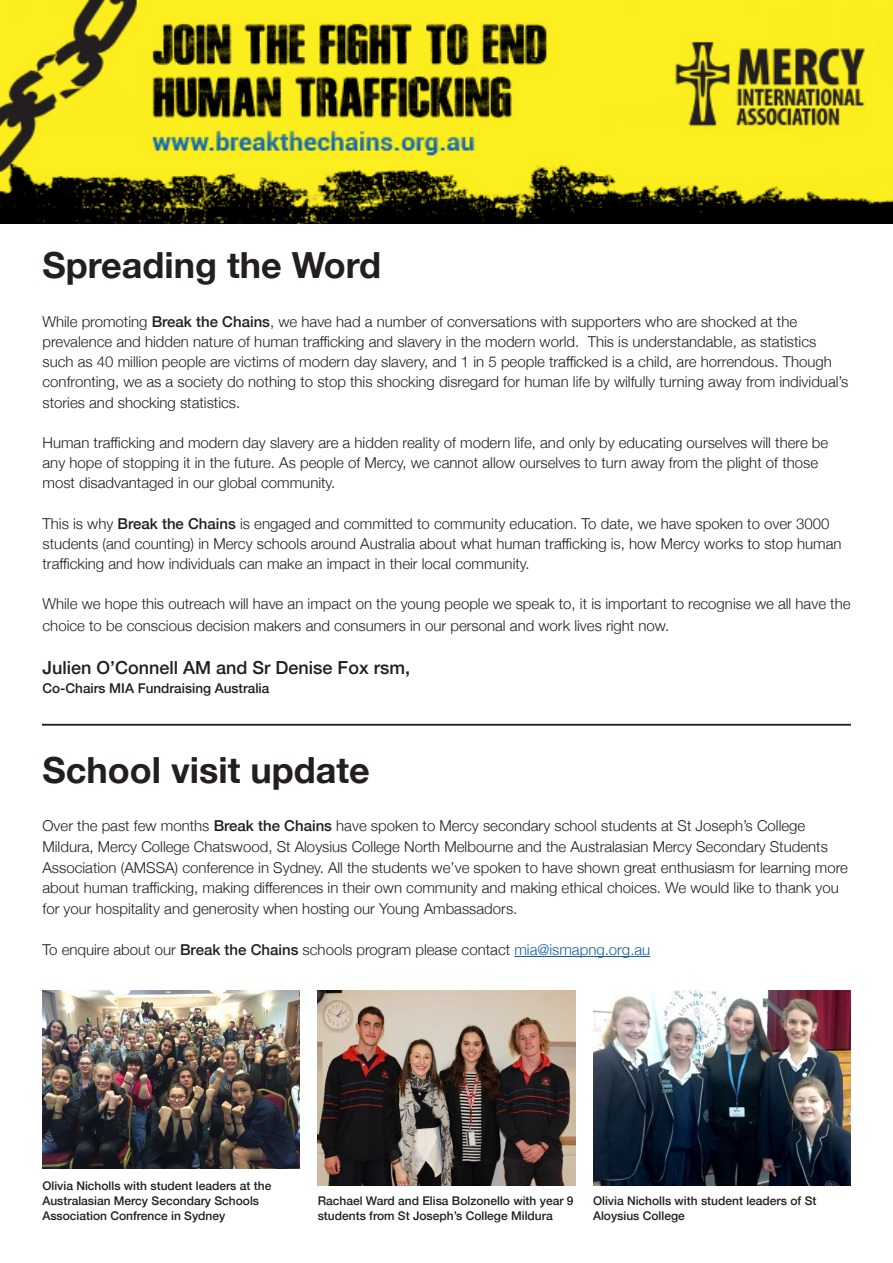
<style>
.page{position:relative;width:893px;height:1263px;background:#fff}
.page>*{position:absolute;margin:0;border:0;box-sizing:border-box;transform-origin:0 0}
.t1{font:700 36px "Helvetica Neue";color:#231f20}
.t2{font:500 18px "Helvetica Neue";color:#231f20}
.t3{font:300 15px/20.2px "Helvetica Neue";color:#231f20}
.t4{font:500 13.5px "Helvetica Neue";color:#231f20}
.t5{font:500 12px/15px "Helvetica Neue";color:#231f20}
.s1{font-weight:500}
.s2{color:#175d9e}
</style>
<div class="page">
<img style="left:0;top:0;width:893px;height:223px">
<hr style="left:514px;top:956px;width:136px;height:1px;background:#175d9e">
<div style="left:42px;top:724px;width:809px;height:1px;border:1px solid #231f20"></div>
<img style="left:43px;top:991px;width:257px;height:177px">
<img style="left:318px;top:991px;width:257px;height:194px">
<img style="left:593px;top:991px;width:258px;height:194px">
<p class="t1" style="left:43px;top:237px;width:340px">Spreading the Word</p>
<p class="t3" style="left:43px;top:310px;width:807px">While promoting <span class="s1">Break the Chains</span>, we have had a number of conversations with supporters who are shocked at the prevalence and hidden nature of human trafficking and slavery in the modern world. This is understandable, as statistics such as 40 million people are victims of modern day slavery, and 1 in 5 people trafficked is a child, are horrendous. Though confronting, we as a society do nothing to stop this shocking disregard for human life by wilfully turning away from individual’s stories and shocking statistics.</p>
<p class="t3" style="left:43px;top:431px;width:787px">Human trafficking and modern day slavery are a hidden reality of modern life, and only by educating ourselves will there be any hope of stopping it in the future. As people of Mercy, we cannot allow ourselves to turn away from the plight of those most disadvantaged in our global community.</p>
<p class="t3" style="left:43px;top:512px;width:800px">This is why <span class="s1">Break the Chains</span> is engaged and committed to community education. To date, we have spoken to over 3000 students (and counting) in Mercy schools around Australia about what human trafficking is, how Mercy works to stop human trafficking and how individuals can make an impact in their local community.</p>
<p class="t3" style="left:43px;top:592px;width:810px;line-height:21.8px">While we hope this outreach will have an impact on the young people we speak to, it is important to recognise we all have the choice to be conscious decision makers and consumers in our personal and work lives right now.</p>
<p class="t2" style="left:43px;top:654px;width:369px">Julien O’Connell AM and Sr Denise Fox rsm,</p>
<p class="t4" style="left:43px;top:677px;width:228px">Co-Chairs MIA Fundraising Australia</p>
<p class="t1" style="left:43px;top:742px;width:329px">School visit update</p>
<p class="t3" style="left:43px;top:815px;width:807px">Over the past few months <span class="s1">Break the Chains</span> have spoken to Mercy secondary school students at St Joseph’s College Mildura, Mercy College Chatswood, St Aloysius College North Melbourne and the Australasian Mercy Secondary Students Association (AMSSA) conference in Sydney. All the students we’ve spoken to have shown great enthusiasm for learning more about human trafficking, making differences in their own community and making ethical choices. We would like to thank you for your hospitality and generosity when hosting our Young Ambassadors.</p>
<p class="t3" style="left:43px;top:938px;width:609px">To enquire about our <span class="s1">Break the Chains</span> schools program please contact <span class="s2">mia@ismapng.org.au</span></p>
<p class="t5" style="left:42px;top:1178px;width:230px">Olivia Nicholls with student leaders at the<br>Australasian Mercy Secondary Schools<br>Association Confrence in Sydney</p>
<p class="t5" style="left:318px;top:1193px;width:257px">Rachael Ward and Elisa Bolzonello with year 9 students from St Joseph’s College Mildura</p>
<p class="t5" style="left:593px;top:1193px;width:225px">Olivia Nicholls with student leaders of St<br>Aloysius College</p>
</div>
